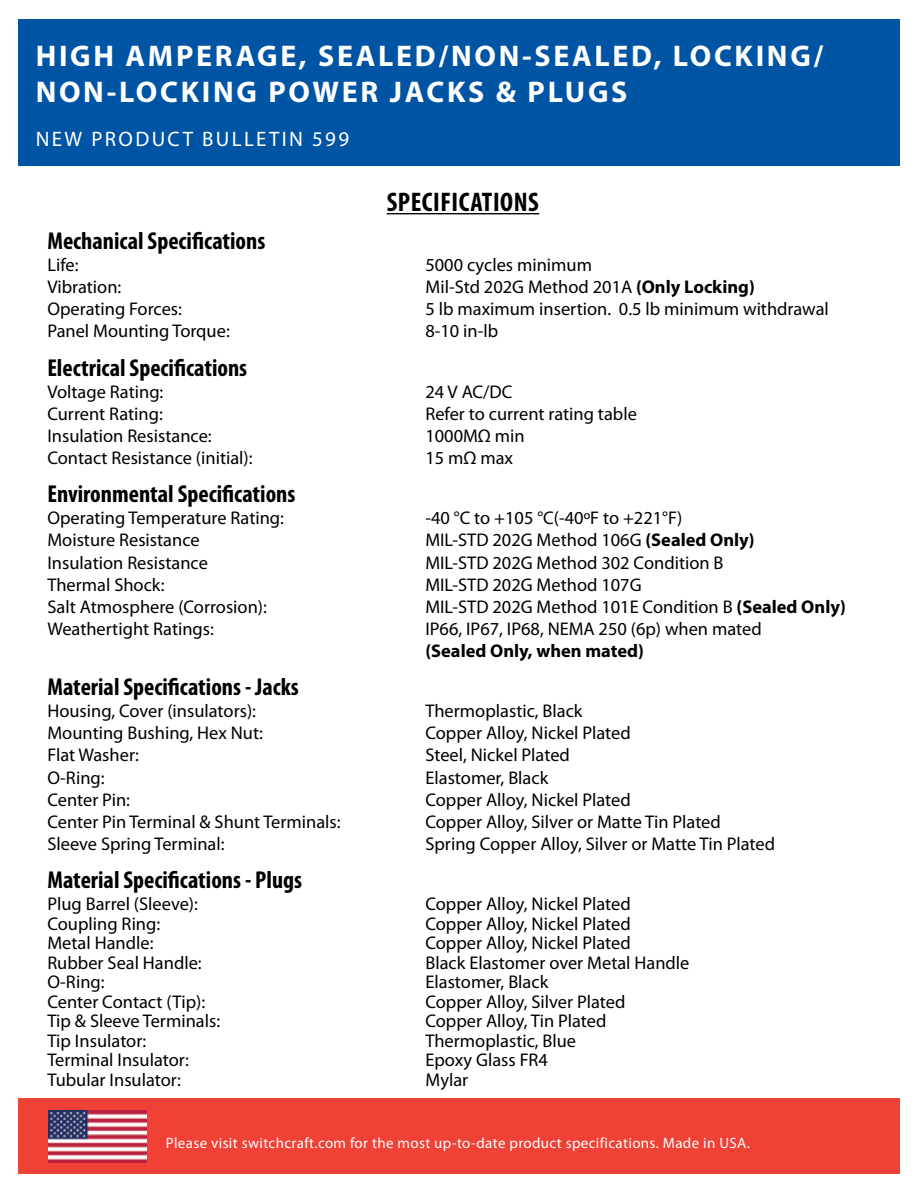
<style>
.page{position:relative;width:918px;height:1188px;background:#fff}
.page>*{position:absolute;margin:0;border:0;box-sizing:border-box;transform-origin:0 0}
.t1{font:700 30px/36px "Myriad Pro";letter-spacing:.09em;color:#fff}
.t2{font:700 condensed 27px "Myriad Pro";letter-spacing:.02em;color:#000}
.t3{font:700 condensed 24.6px "Myriad Pro";color:#000}
.t4{font:21px "Myriad Pro";letter-spacing:.11em;color:#fff}
.t5{font:18.45px "Myriad Pro";color:#000}
.t6{font:700 18.45px "Myriad Pro";color:#000}
.t7{font:15px "Myriad Pro";letter-spacing:.025em;color:#fff}
.s1{font-weight:700}
</style>
<div class="page">
<div style="left:18px;top:1099px;width:882px;height:75px;background:#ef4135"></div>
<img style="left:48px;top:1111px;width:98px;height:51px">
<hr style="left:387px;top:213px;width:152px;height:1px;background:#000">
<div style="left:18px;top:20px;width:882px;height:146px;background:#0054a4"></div>
<h1 class="t1" style="left:36px;top:37px;width:789px">HIGH AMPERAGE, SEALED/NON-SEALED, LOCKING/<br>NON-LOCKING POWER JACKS &amp; PLUGS</h1>
<p class="t4" style="left:36px;top:126px;width:315px">NEW PRODUCT BULLETIN 599</p>
<h2 class="t2" style="left:387px;top:185px;width:152px">specifications</h2>
<h3 class="t3" style="left:47px;top:225px;width:219px">Mechanical Specifications</h3>
<p class="t5" style="left:47px;top:253px;width:33px">Life:</p>
<p class="t5" style="left:425px;top:253px;width:168px">5000 cycles minimum</p>
<p class="t5" style="left:47px;top:275px;width:75px">Vibration:</p>
<p class="t5" style="left:425px;top:275px;width:331px">Mil-Std 202G Method 201A <span class="s1">(Only Locking)</span></p>
<p class="t5" style="left:47px;top:298px;width:136px">Operating Forces:</p>
<p class="t5" style="left:425px;top:298px;width:405px">5 lb maximum insertion. 0.5 lb minimum withdrawal</p>
<p class="t5" style="left:47px;top:320px;width:184px">Panel Mounting Torque:</p>
<p class="t5" style="left:425px;top:320px;width:74px">8-10 in-lb</p>
<h3 class="t3" style="left:47px;top:352px;width:201px">Electrical Specifications</h3>
<p class="t5" style="left:47px;top:380px;width:118px">Voltage Rating:</p>
<p class="t5" style="left:425px;top:380px;width:89px">24 V AC/DC</p>
<p class="t5" style="left:47px;top:402px;width:117px">Current Rating:</p>
<p class="t5" style="left:425px;top:402px;width:213px">Refer to current rating table</p>
<p class="t5" style="left:47px;top:424px;width:166px">Insulation Resistance:</p>
<p class="t5" style="left:425px;top:424px;width:101px">1000MΩ min</p>
<p class="t5" style="left:47px;top:446px;width:207px">Contact Resistance (initial):</p>
<p class="t5" style="left:425px;top:446px;width:89px">15 mΩ max</p>
<h3 class="t3" style="left:47px;top:479px;width:250px">Environmental Specifications</h3>
<p class="t5" style="left:47px;top:507px;width:238px">Operating Temperature Rating:</p>
<p class="t5" style="left:425px;top:507px;width:258px">-40 °C to +105 °C(-40ºF to +221°F)</p>
<p class="t5" style="left:47px;top:529px;width:154px">Moisture Resistance</p>
<p class="t5" style="left:425px;top:529px;width:331px">MIL-STD 202G Method 106G <span class="s1">(Sealed Only)</span></p>
<p class="t5" style="left:47px;top:551px;width:162px">Insulation Resistance</p>
<p class="t5" style="left:425px;top:551px;width:300px">MIL-STD 202G Method 302 Condition B</p>
<p class="t5" style="left:47px;top:573px;width:119px">Thermal Shock:</p>
<p class="t5" style="left:425px;top:573px;width:218px">MIL-STD 202G Method 107G</p>
<p class="t5" style="left:47px;top:595px;width:221px">Salt Atmosphere (Corrosion):</p>
<p class="t5" style="left:425px;top:595px;width:422px">MIL-STD 202G Method 101E Condition B <span class="s1">(Sealed Only)</span></p>
<p class="t5" style="left:47px;top:617px;width:168px">Weathertight Ratings:</p>
<p class="t5" style="left:425px;top:617px;width:338px">IP66, IP67, IP68, NEMA 250 (6p) when mated</p>
<p class="t6" style="left:425px;top:639px;width:220px">(Sealed Only, when mated)</p>
<h3 class="t3" style="left:47px;top:672px;width:253px">Material Specifications - Jacks</h3>
<p class="t5" style="left:47px;top:700px;width:210px">Housing, Cover (insulators):</p>
<p class="t5" style="left:425px;top:700px;width:159px">Thermoplastic, Black</p>
<p class="t5" style="left:47px;top:722px;width:217px">Mounting Bushing, Hex Nut:</p>
<p class="t5" style="left:425px;top:722px;width:207px">Copper Alloy, Nickel Plated</p>
<p class="t5" style="left:47px;top:744px;width:93px">Flat Washer:</p>
<p class="t5" style="left:425px;top:744px;width:146px">Steel, Nickel Plated</p>
<p class="t5" style="left:47px;top:766px;width:59px">O-Ring:</p>
<p class="t5" style="left:425px;top:766px;width:124px">Elastomer, Black</p>
<p class="t5" style="left:47px;top:788px;width:84px">Center Pin:</p>
<p class="t5" style="left:425px;top:788px;width:207px">Copper Alloy, Nickel Plated</p>
<p class="t5" style="left:47px;top:810px;width:295px">Center Pin Terminal &amp; Shunt Terminals:</p>
<p class="t5" style="left:425px;top:810px;width:297px">Copper Alloy, Silver or Matte Tin Plated</p>
<p class="t5" style="left:47px;top:832px;width:179px">Sleeve Spring Terminal:</p>
<p class="t5" style="left:425px;top:832px;width:351px">Spring Copper Alloy, Silver or Matte Tin Plated</p>
<h3 class="t3" style="left:47px;top:865px;width:256px">Material Specifications - Plugs</h3>
<p class="t5" style="left:47px;top:893px;width:152px">Plug Barrel (Sleeve):</p>
<p class="t5" style="left:425px;top:893px;width:207px">Copper Alloy, Nickel Plated</p>
<p class="t5" style="left:47px;top:912px;width:114px">Coupling Ring:</p>
<p class="t5" style="left:425px;top:912px;width:207px">Copper Alloy, Nickel Plated</p>
<p class="t5" style="left:47px;top:932px;width:108px">Metal Handle:</p>
<p class="t5" style="left:425px;top:932px;width:207px">Copper Alloy, Nickel Plated</p>
<p class="t5" style="left:47px;top:951px;width:156px">Rubber Seal Handle:</p>
<p class="t5" style="left:425px;top:951px;width:266px">Black Elastomer over Metal Handle</p>
<p class="t5" style="left:47px;top:971px;width:59px">O-Ring:</p>
<p class="t5" style="left:425px;top:971px;width:124px">Elastomer, Black</p>
<p class="t5" style="left:47px;top:990px;width:159px">Center Contact (Tip):</p>
<p class="t5" style="left:425px;top:990px;width:202px">Copper Alloy, Silver Plated</p>
<p class="t5" style="left:47px;top:1010px;width:174px">Tip &amp; Sleeve Terminals:</p>
<p class="t5" style="left:425px;top:1010px;width:183px">Copper Alloy, Tin Plated</p>
<p class="t5" style="left:47px;top:1029px;width:100px">Tip Insulator:</p>
<p class="t5" style="left:425px;top:1029px;width:152px">Thermoplastic, Blue</p>
<p class="t5" style="left:47px;top:1049px;width:143px">Terminal Insulator:</p>
<p class="t5" style="left:425px;top:1049px;width:124px">Epoxy Glass FR4</p>
<p class="t5" style="left:47px;top:1068px;width:135px">Tubular Insulator:</p>
<p class="t5" style="left:425px;top:1068px;width:44px">Mylar</p>
<p class="t7" style="left:166px;top:1133px;width:586px">Please visit switchcraft.com for the most up-to-date product specifications. Made in USA.</p>
</div>
